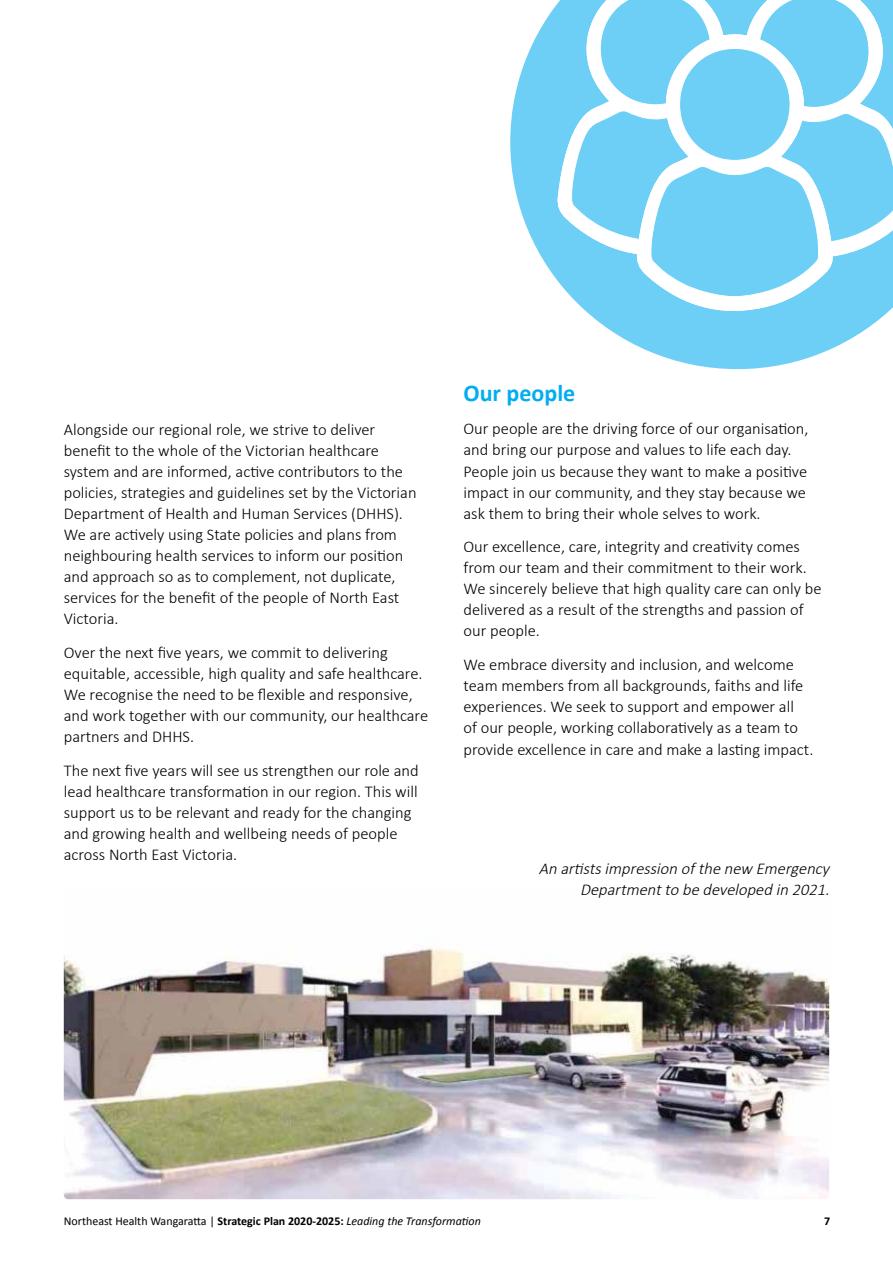
<style>
.page{position:relative;width:893px;height:1263px;background:#fff}
.page>*{position:absolute;margin:0;border:0;box-sizing:border-box;transform-origin:0 0}
.t1{font:700 24px "Calibri";color:#00aeef}
.t2{font:300 16.5px/21px "Calibri";color:#000}
.t3{font:italic 300 16.5px/21px "Calibri";color:#000;text-align:right}
.t4{font:12px "Calibri";color:#000}
.t5{font:700 12px "Calibri";color:#000}
.s1{font-weight:700}
.s2{font-style:italic}
</style>
<div class="page">
<svg style="left:510px;top:4px;width:383px;height:365px;fill:#6dcff6"></svg>
<svg style="left:557px;top:0;width:14px;height:261px"></svg>
<svg style="left:637px;top:298px;width:196px;height:18px"></svg>
<svg style="left:571px;top:0;width:322px;height:298px"></svg>
<div style="left:679px;top:48px;width:111px;height:112px;background:#6dcff6;border-radius:50%"></div>
<img style="left:64px;top:947px;width:765px;height:252px">
<p class="t2" style="left:64px;top:418px;width:354px">Alongside our regional role, we strive to deliver benefit to the whole of the Victorian healthcare system and are informed, active contributors to the policies, strategies and guidelines set by the Victorian Department of Health and Human Services (DHHS).<br>We are actively using State policies and plans from neighbouring health services to inform our position and approach so as to complement, not duplicate, services for the benefit of the people of North East Victoria.</p>
<p class="t2" style="left:64px;top:641px;width:366px">Over the next five years, we commit to delivering equitable, accessible, high quality and safe healthcare.<br>We recognise the need to be flexible and responsive, and work together with our community, our healthcare partners and DHHS.</p>
<p class="t2" style="left:64px;top:759px;width:356px">The next five years will see us strengthen our role and lead healthcare transformation in our region. This will support us to be relevant and ready for the changing and growing health and wellbeing needs of people across North East Victoria.</p>
<h1 class="t1" style="left:463px;top:377px;width:113px">Our people</h1>
<p class="t2" style="left:463px;top:418px;width:346px">Our people are the driving force of our organisation, and bring our purpose and values to life each day.<br>People join us because they want to make a positive impact in our community, and they stay because we ask them to bring their whole selves to work.</p>
<p class="t2" style="left:463px;top:535px;width:359px">Our excellence, care, integrity and creativity comes from our team and their commitment to their work.<br>We sincerely believe that high quality care can only be delivered as a result of the strengths and passion of our people.</p>
<p class="t2" style="left:463px;top:653px;width:351px">We embrace diversity and inclusion, and welcome team members from all backgrounds, faiths and life experiences. We seek to support and empower all<br>of our people, working collaboratively as a team to provide excellence in care and make a lasting impact.</p>
<p class="t3" style="left:539px;top:857px;width:296px">An artistsimpression ofthe new Emergency<br>Departmentto be developed in 2021.</p>
<p class="t4" style="left:64px;top:1213px;width:419px">Northeast Health Wangaratta | <span class="s1">Strategic Plan 2020-2025:</span> <span class="s2">Leading the Transformation</span></p>
<p class="t5" style="left:824px;top:1213px;width:8px">7</p>
</div>
